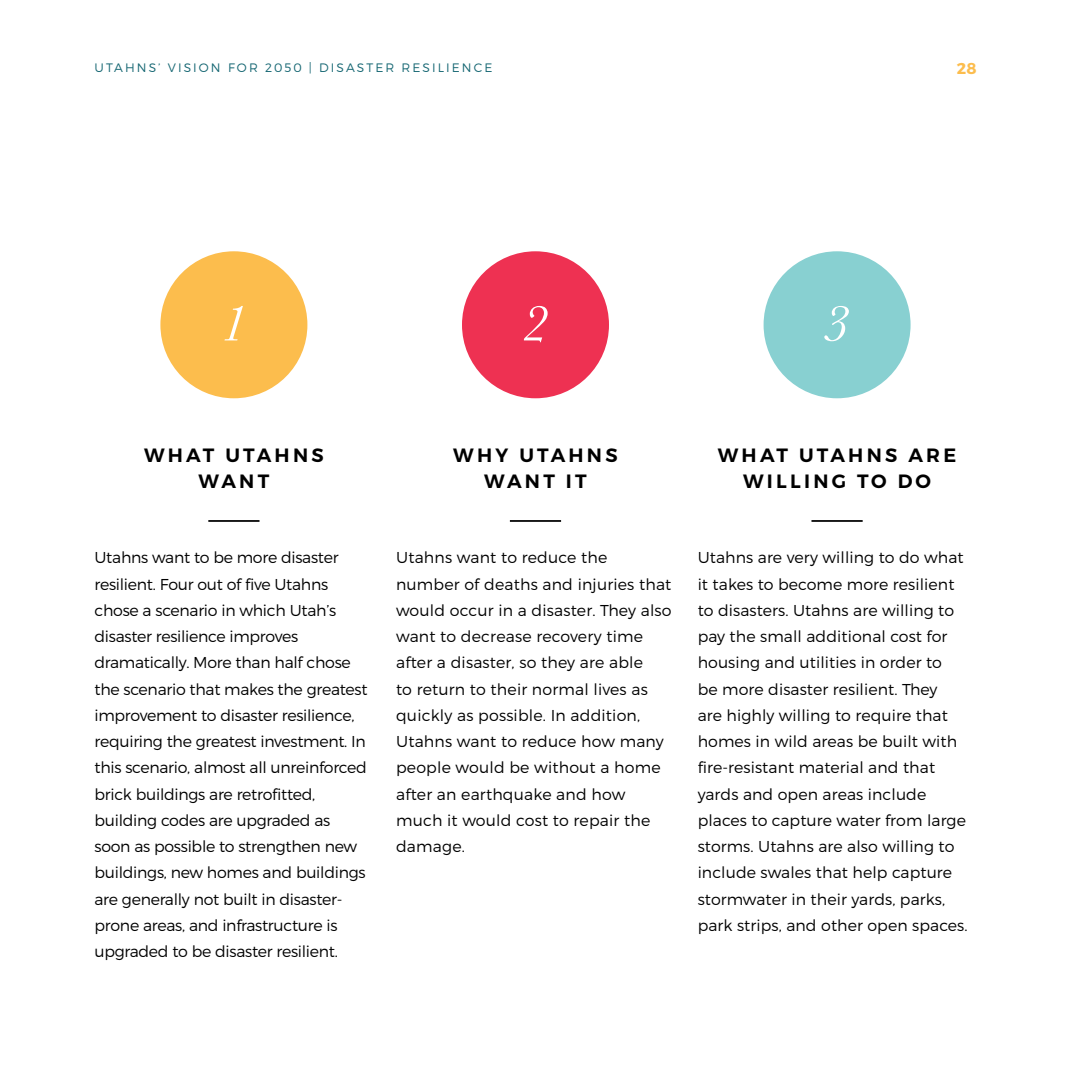
<style>
.page{position:relative;width:1071px;height:1071px;background:#fff}
.page>*{position:absolute;margin:0;border:0;box-sizing:border-box;transform-origin:0 0}
.t1{font:italic 52.5px "Baskerville";color:#fff}
.t2{font:600 19.25px/26.2px "Montserrat";letter-spacing:.17em;color:#000;text-align:center}
.t3{font:300 15.75px/26.2px "Montserrat";letter-spacing:.005em;color:#000}
.t4{font:300 15.75px/26.2px "Montserrat";letter-spacing:-.015em;color:#000}
.t5{font:700 15.75px "Montserrat";color:#fcbd4d}
.t6{font:300 12.25px "Montserrat";letter-spacing:.17em;color:#166773}
</style>
<div class="page">
<hr style="left:208px;top:520px;width:52px;height:2px;background:#000">
<div style="left:160px;top:251px;width:147px;height:147px;background:#fcbd4d;border-radius:50%"></div>
<div style="left:462px;top:251px;width:147px;height:147px;background:#ee3152;border-radius:50%"></div>
<div style="left:764px;top:251px;width:147px;height:147px;background:#88d0d1;border-radius:50%"></div>
<hr style="left:510px;top:520px;width:51px;height:2px;background:#000">
<hr style="left:811px;top:520px;width:52px;height:2px;background:#000">
<p class="t6" style="left:95px;top:60px;width:399px">UTAHNS’ VISION FOR 2050 | DISASTER RESILIENCE</p>
<p class="t5" style="left:957px;top:59px;width:21px">28</p>
<h1 class="t1" style="left:221px;top:289px;width:28px">1</h1>
<h1 class="t1" style="left:522px;top:289px;width:28px">2</h1>
<h1 class="t1" style="left:824px;top:289px;width:28px">3</h1>
<p class="t2" style="left:144px;top:442px;width:181px">WHAT UTAHNS<br>WANT</p>
<p class="t4" style="left:94px;top:544px;width:275px">Utahns want to be more disaster resilient. Four out of five Utahns chose a scenario in which Utah’s disaster resilience improves dramatically. More than half chose the scenario that makes the greatest improvement to disaster resilience, requiring the greatest investment. In this scenario, almost all unreinforced brick buildings are retrofitted, building codes are upgraded as soon as possible to strengthen new buildings, new homes and buildings are generally not built in disaster&shy;prone areas, and infrastructure is upgraded to be disaster resilient.</p>
<p class="t2" style="left:453px;top:442px;width:166px">WHY UTAHNS<br>WANT IT</p>
<p class="t3" style="left:396px;top:544px;width:277px">Utahns want to reduce the number of deaths and injuries that would occur in a disaster. They also want to decrease recovery time after a disaster, so they are able<br>to return to their normal lives as quickly as possible. In addition,<br>Utahns want to reduce how many people would be without a home after an earthquake and how much it would cost to repair the damage.</p>
<p class="t2" style="left:718px;top:442px;width:240px">WHAT UTAHNS ARE<br>WILLING TO DO</p>
<p class="t3" style="left:698px;top:544px;width:271px">Utahns are very willing to do what it takes to become more resilient to disasters. Utahns are willing to pay the small additional cost for housing and utilities in order to<br>be more disaster resilient. They<br>are highly willing to require that homes in wild areas be built with fire-resistant material and that yards and open areas include places to capture water from large storms. Utahns are also willing to include swales that help capture stormwater in their yards, parks, park strips, and other open spaces.</p>
</div>
